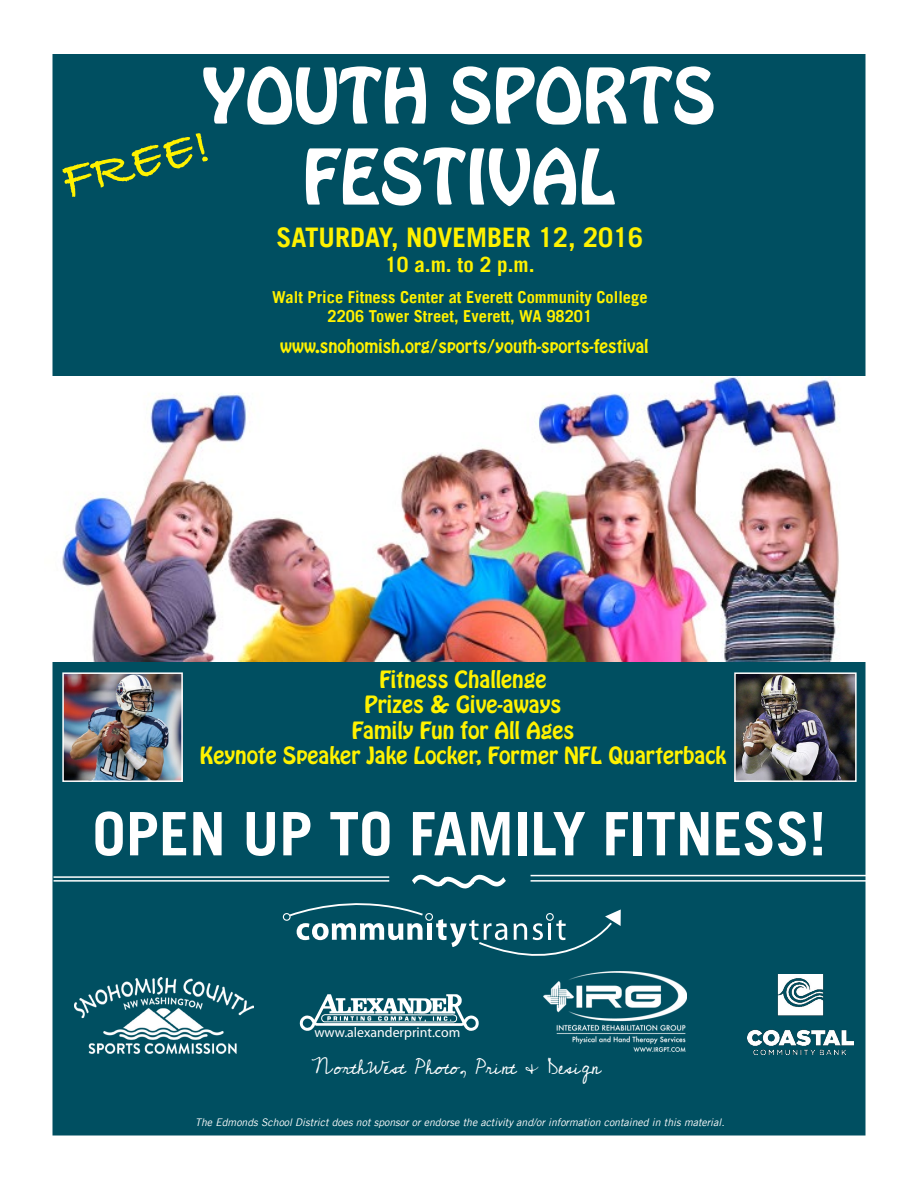
<style>
.page{position:relative;width:918px;height:1188px;background:#fff}
.page>*{position:absolute;margin:0;border:0;box-sizing:border-box;transform-origin:0 0}
.t1{font:67.5px "Hobo Std";color:#fff}
.t2{font:700 60px "Trade Gothic LT";color:#fff}
.t3{font:700 52.5px "Bradley Hand ITCTT";color:#fff200}
.t4{font:700 27px "Trade Gothic LT";color:#fff200}
.t5{font:21px/25.2px "Hobo Std";color:#fff200;text-align:center}
.t6{font:700 21px "Trade Gothic LT";color:#fff200}
.t7{font:18px "Cedarville Pnkfun 1 Cursive";color:#fff}
.t8{font:700 16.5px/19.8px "Trade Gothic LT";color:#fff200;text-align:center}
.t9{font:16.5px "Hobo Std";color:#fff200}
.t10{font:13.95px "Myriad";color:#fff}
.t11{font:italic 10.5px "Trade Gothic LT";color:#fff}
</style>
<div class="page">
<div style="left:52px;top:54px;width:814px;height:1082px;background:#004f61;border:2px solid #004f61"></div>
<img style="left:74px;top:978px;width:180px;height:76px">
<svg style="left:299px;top:994px;width:180px;height:37px"></svg>
<img style="left:52px;top:376px;width:814px;height:285px">
<img style="left:544px;top:971px;width:143px;height:80px">
<hr style="left:54px;top:876px;width:335px;height:2px;background:#fff">
<hr style="left:54px;top:880px;width:335px;height:2px;background:#fff">
<hr style="left:531px;top:875px;width:335px;height:1px;background:#fff">
<hr style="left:531px;top:880px;width:335px;height:2px;background:#fff">
<img style="left:748px;top:975px;width:105px;height:80px">
<img style="left:737px;top:675px;width:117px;height:104px">
<div style="left:734px;top:672px;width:123px;height:110px;border:2px solid #fff"></div>
<img style="left:65px;top:675px;width:115px;height:104px">
<div style="left:62px;top:672px;width:121px;height:110px;border:2px solid #fff"></div>
<svg style="left:282px;top:903px;width:339px;height:53px"></svg>
<h1 class="t1" style="left:202px;top:49px;width:515px">YOUTH SPORTS</h1>
<h3 class="t3" style="left:53px;top:143px;width:153px;rotate:-14deg">FREE!</h3>
<h1 class="t1" style="left:303px;top:130px;width:314px">FESTIVAL</h1>
<h3 class="t4" style="left:277px;top:221px;width:368px">SATURDAY, NOVEMBER 12, 2016</h3>
<h3 class="t6" style="left:385px;top:252px;width:151px">10 a.m. to 2 p.m.</h3>
<h3 class="t8" style="left:272px;top:287px;width:377px">Walt Price Fitness Center at Everett Community College<br>2206 Tower Street, Everett, WA 98201</h3>
<h3 class="t9" style="left:280px;top:334px;width:370px">www.snohomish.org/sports/youth-sports-festival</h3>
<h3 class="t5" style="left:200px;top:667px;width:528px">Fitness Challenge<br>Prizes &amp; Give-aways<br>Family Fun for All Ages<br>Keynote Speaker Jake Locker, Former NFL Quarterback</h3>
<h2 class="t2" style="left:92px;top:797px;width:735px">OPEN UP TO FAMILY FITNESS!</h2>
<h3 class="t10" style="left:314px;top:1026px;width:147px">www.alexanderprint.com</h3>
<h3 class="t7" style="left:311px;top:1058px;width:291px">NorthWest Photo, Print &amp; Design</h3>
<p class="t11" style="left:195px;top:1115px;width:531px">The Edmonds School District does not sponsor or endorse the activity and/or information contained in this material.</p>
</div>
